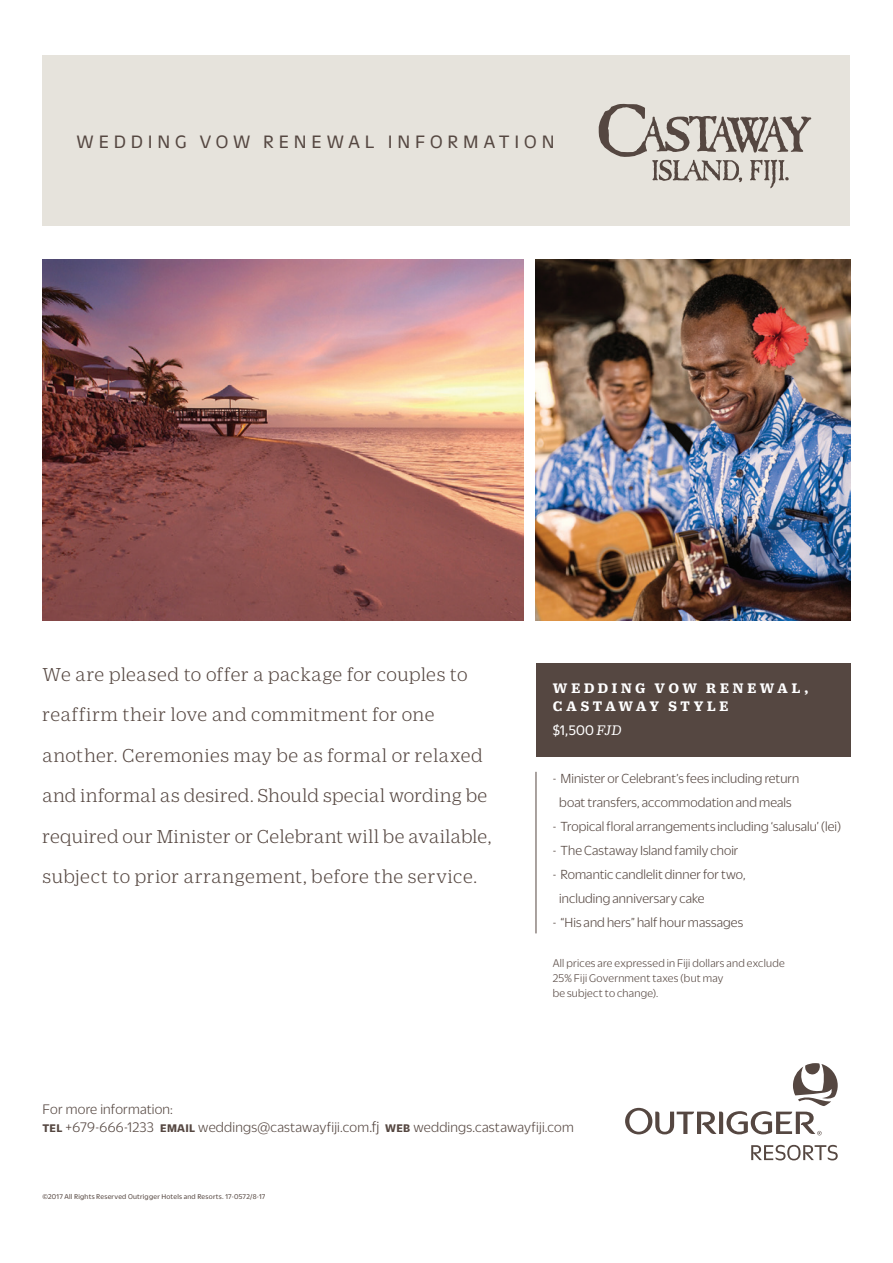
<style>
.page{position:relative;width:893px;height:1263px;background:#fff}
.page>*{position:absolute;margin:0;border:0;box-sizing:border-box;transform-origin:0 0}
.t1{font:300 20.25px/40.5px "Duplicate Ionic";letter-spacing:.02em;color:#554741}
.t2{font:19.5px "Duplicate Sans";letter-spacing:.245em;color:#554741}
.t3{font:300 15px/18px "Duplicate Sans";letter-spacing:.015em;color:#554741}
.t4{font:700 15px/18px "Duplicate Ionic";letter-spacing:.24em;color:#fff}
.t5{font:15px "Duplicate Sans";color:#fff}
.t6{font:300 14.25px/24px "Duplicate Sans";letter-spacing:.005em;color:#554741;text-align:center}
.t7{font:300 12px/15px "Duplicate Sans";letter-spacing:.02em;color:#554741}
.t8{font:7.5px "Duplicate Sans";letter-spacing:.035em;color:#554741}
.s1{font-family:"Duplicate Ionic";font-style:italic}
.s2{font-weight:700;font-size:12px}
.s3{font-size:15.9px}
</style>
<div class="page">
<div style="left:536px;top:663px;width:314px;height:94px;background:#554741"></div>
<img style="left:43px;top:259px;width:480px;height:362px">
<img style="left:536px;top:259px;width:314px;height:362px">
<div style="left:43px;top:55px;width:807px;height:170px;background:#e6e3dc"></div>
<svg style="left:599px;top:104px;width:212px;height:84px"></svg>
<svg style="left:751px;top:1145px;width:87px;height:15px"></svg>
<svg style="left:625px;top:1063px;width:213px;height:72px"></svg>
<hr style="left:536px;top:772px;width:1px;height:161px;background:#554741">
<p class="t2" style="left:77px;top:130px;width:479px">WEDDING VOW RENEWAL INFORMATION</p>
<p class="t1" style="left:43px;top:652px;width:450px">We are pleased to offer a package for couples to reaffirm their love and commitment for one another. Ceremonies may be as formal or relaxed and informal as desired. Should special wording be required our Minister or Celebrant will be available, subject to prior arrangement, before the service.</p>
<p class="t4" style="left:553px;top:678px;width:257px">WEDDING VOW RENEWAL,<br>CASTAWAY STYLE</p>
<p class="t5" style="left:553px;top:721px;width:70px">$1,500 <span class="s1">FJD</span></p>
<p class="t6" style="left:553px;top:766px;width:248px">- Minister or Celebrant’s fees including return boat transfers, accommodation and meals</p>
<p class="t6" style="left:553px;top:814px;width:290px">- Tropical floral arrangements including ‘salusalu’ (lei)</p>
<p class="t6" style="left:553px;top:838px;width:187px">- The Castaway Island family choir</p>
<p class="t6" style="left:559px;top:862px;width:188px;text-align:left;text-indent:-6px">- Romantic candlelit dinner for two, including anniversary cake</p>
<p class="t6" style="left:553px;top:910px;width:192px">- “His and hers” half hour massages</p>
<p class="t7" style="left:553px;top:955px;width:233px">All prices are expressed in Fiji dollars and exclude<br>25% Fiji Government taxes (but may<br>be subject to change).</p>
<p class="t3" style="left:43px;top:1099px;width:533px">For more information:<br><span class="s2">TEL</span> +679-666-1233 <span class="s2">EMAIL</span> weddings@castawayfiji.com<span class="s3">.fj</span> <span class="s2">WEB</span> weddings.castawayfiji.com</p>
<p class="t8" style="left:43px;top:1192px;width:224px">©2017 All Rights Reserved Outrigger Hotels and Resorts. 17-0572/8-17</p>
</div>
